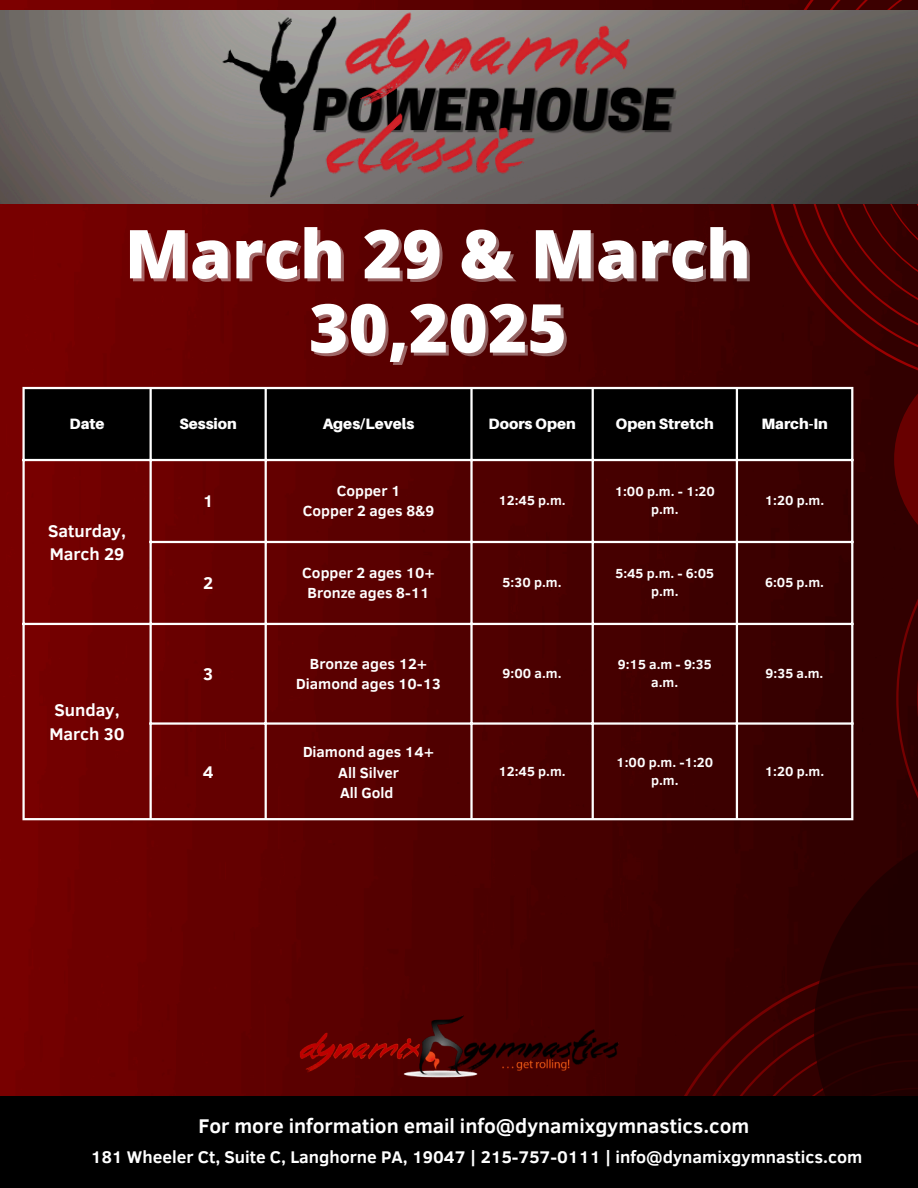
<style>
.page{position:relative;width:918px;height:1188px;background:#fff}
.page>*{position:absolute;margin:0;border:0;box-sizing:border-box;transform-origin:0 0}
.t1{font:800 67.5px "Open Sans";color:#fff}
.t2{font:700 20.4px "Clear Sans";color:#fff}
.t3{font:700 17.4px/23.7px "Clear Sans";color:#fff}
.t4{font:700 15px "Clear Sans";color:#fff}
.t5{font:900 15px "Aileron";color:#fff}
.t6{font:700 13.5px/18px "Clear Sans";color:#fff;text-align:center}
</style>
<div class="page">
<img style="left:0;top:0;width:763px;height:1096px">
<div style="left:763px;top:0;width:22px;height:357px;background:#3c0000"></div>
<svg style="left:785px;top:0;width:133px;height:357px;background:#3f0000"></svg>
<div style="left:646px;top:962px;width:46px;height:134px;background:#3c0000"></div>
<div style="left:670px;top:986px;width:22px;height:110px;background:#3c0000"></div>
<svg style="left:692px;top:357px;width:226px;height:739px;background:#350000"></svg>
<img style="left:0;top:11px;width:918px;height:192px">
<div style="left:0;top:1096px;width:918px;height:92px;background:#000"></div>
<div style="left:25px;top:389px;width:826px;height:70px;background:#000"></div>
<hr style="left:22px;top:389px;width:3px;height:429px;background:#fff">
<hr style="left:150px;top:389px;width:2px;height:429px;background:#fff">
<hr style="left:265px;top:389px;width:2px;height:429px;background:#fff">
<hr style="left:470px;top:389px;width:3px;height:429px;background:#fff">
<hr style="left:592px;top:389px;width:2px;height:429px;background:#fff">
<hr style="left:736px;top:389px;width:2px;height:429px;background:#fff">
<hr style="left:851px;top:389px;width:2px;height:429px;background:#fff">
<hr style="left:22px;top:387px;width:831px;height:2px;background:#fff">
<hr style="left:22px;top:459px;width:831px;height:2px;background:#fff">
<hr style="left:150px;top:541px;width:703px;height:2px;background:#fff">
<hr style="left:22px;top:623px;width:831px;height:2px;background:#fff">
<hr style="left:150px;top:722px;width:703px;height:3px;background:#fff">
<hr style="left:22px;top:818px;width:831px;height:2px;background:#fff">
<img style="left:298px;top:994px;width:322px;height:87px">
<img style="left:202px;top:11px;width:515px;height:190px">
<p class="t1" style="left:125px;top:206px;width:628px">March 29 &amp; March</p>
<p class="t1" style="left:309px;top:281px;width:259px">30,2025</p>
<p class="t5" style="left:70px;top:414px;width:37px">Date</p>
<h1 class="t5" style="left:179px;top:414px;width:59px">Session</h1>
<p class="t5" style="left:323px;top:414px;width:93px">Ages/Levels</p>
<p class="t5" style="left:488px;top:414px;width:89px">Doors Open</p>
<p class="t5" style="left:616px;top:414px;width:100px">Open Stretch</p>
<p class="t5" style="left:761px;top:414px;width:68px">March-In</p>
<p class="t3" style="left:48px;top:518px;width:79px">Saturday,<br>March 29</p>
<p class="t3" style="left:49px;top:697px;width:77px">Sunday,<br>March 30</p>
<p class="t3" style="left:203px;top:488px;width:12px">1</p>
<p class="t3" style="left:203px;top:570px;width:12px">2</p>
<p class="t3" style="left:203px;top:661px;width:12px">3</p>
<p class="t3" style="left:203px;top:759px;width:12px">4</p>
<p class="t4" style="left:337px;top:480px;width:65px">Copper 1</p>
<p class="t4" style="left:303px;top:500px;width:133px">Copper 2 ages 8&amp;9</p>
<p class="t6" style="left:498px;top:491px;width:69px">12:45 p.m.</p>
<p class="t6" style="left:615px;top:482px;width:102px">1:00 p.m. - 1:20 p.m.</p>
<p class="t6" style="left:765px;top:491px;width:61px">1:20 p.m.</p>
<p class="t4" style="left:302px;top:562px;width:134px">Copper 2 ages 10+</p>
<p class="t4" style="left:308px;top:582px;width:124px">Bronze ages 8-11</p>
<p class="t6" style="left:503px;top:573px;width:60px">5:30 p.m.</p>
<p class="t6" style="left:615px;top:564px;width:100px">5:45 p.m. - 6:05 p.m.</p>
<p class="t6" style="left:765px;top:573px;width:60px">6:05 p.m.</p>
<p class="t4" style="left:310px;top:653px;width:119px">Bronze ages 12+</p>
<p class="t4" style="left:296px;top:673px;width:146px">Diamond ages 10-13</p>
<p class="t6" style="left:503px;top:664px;width:60px">9:00 a.m.</p>
<p class="t6" style="left:618px;top:655px;width:95px">9:15 a.m - 9:35 a.m.</p>
<p class="t6" style="left:766px;top:664px;width:59px">9:35 a.m.</p>
<p class="t4" style="left:303px;top:741px;width:133px">Diamond ages 14+</p>
<p class="t4" style="left:338px;top:761px;width:62px">All Silver</p>
<p class="t4" style="left:340px;top:782px;width:55px">All Gold</p>
<p class="t6" style="left:498px;top:762px;width:69px">12:45 p.m.</p>
<p class="t6" style="left:616px;top:753px;width:98px">1:00 p.m. -1:20 p.m.</p>
<p class="t6" style="left:765px;top:762px;width:61px">1:20 p.m.</p>
<p class="t2" style="left:198px;top:1111px;width:552px">For more information email info@dynamixgymnastics.com</p>
<p class="t3" style="left:91px;top:1144px;width:773px">181 Wheeler Ct, Suite C, Langhorne PA, 19047 | 215-757-0111 | info@dynamixgymnastics.com</p>
</div>
